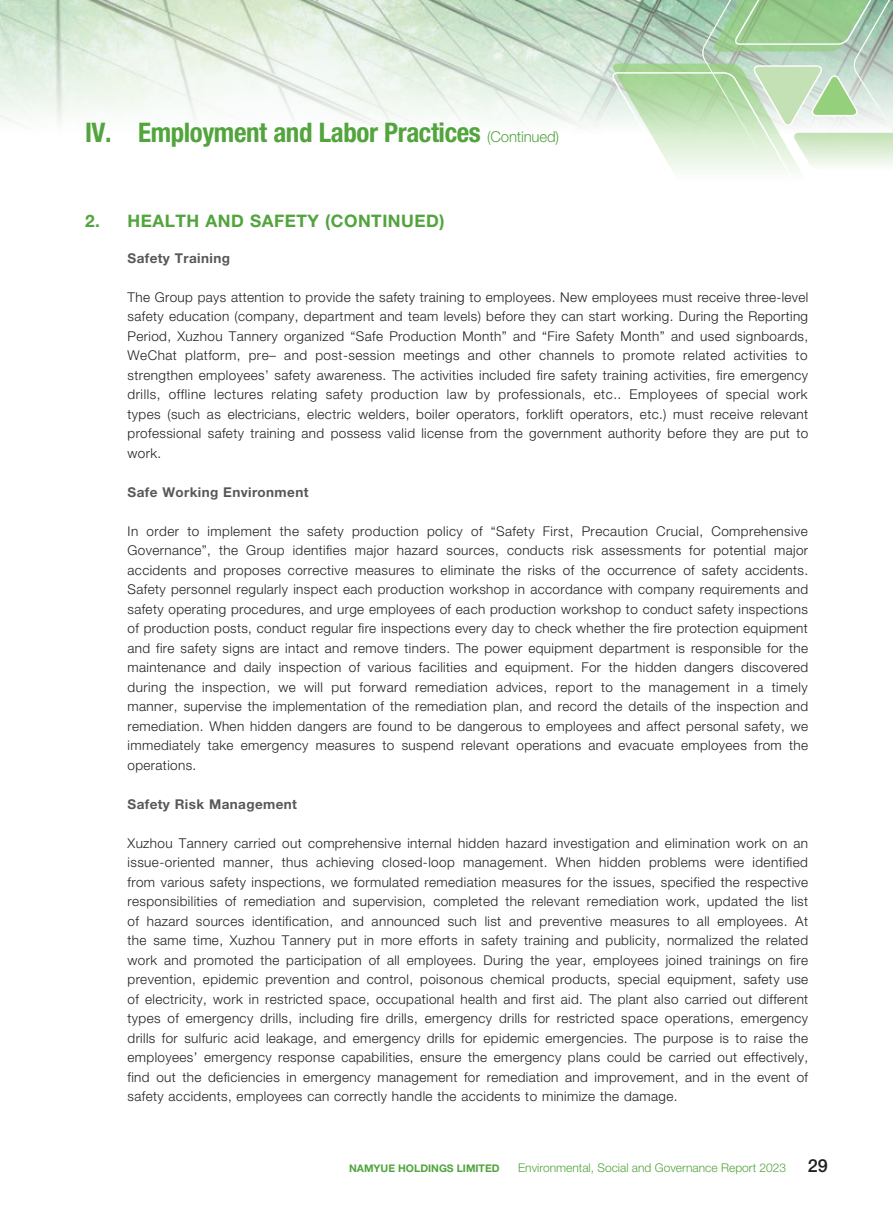
<style>
.page{position:relative;width:893px;height:1212px;background:#fff}
.page>*{position:absolute;margin:0;border:0;box-sizing:border-box;transform-origin:0 0}
.t1{font:700 condensed 27px "Helvetica Neue LT Std";letter-spacing:-.015em;color:#52a43d}
.t2{font:700 17.25px "Helvetica Neue LT Std";letter-spacing:.03em;color:#52a43d}
.t3{font:300 13.5px/19.5px "Helvetica Neue LT Std";letter-spacing:.03em;color:#231f20;text-align:justify}
.t4{font:700 13.5px "Helvetica Neue LT Std";letter-spacing:.03em;color:#57585a}
.t5{font:300 12px "Helvetica Neue LT Std";color:#52a43d}
.t6{font:700 10.5px "Helvetica Neue LT Std";color:#52a43d}
.s1{font-weight:300;font-stretch:normal;font-size:15px}
.s2{font-weight:500;font-size:18px;color:#231f20}
</style>
<div class="page">
<img style="left:0;top:0;width:612px;height:127px">
<svg style="left:612px;top:0;width:281px;height:173px;background:#c2ddbf"></svg>
<h1 class="t1" style="left:85px;top:116px;width:476px">IV. Employment and Labor Practices <span class="s1">(Continued)</span></h1>
<p class="t2" style="left:85px;top:210px;width:361px">2. HEALTH AND SAFETY (CONTINUED)</p>
<p class="t4" style="left:128px;top:250px;width:104px">Safety Training</p>
<p class="t3" style="left:128px;top:287px;width:682px">The Group pays attention to provide the safety training to employees. New employees must receive three-level safety education (company, department and team levels) before they can start working. During the Reporting Period, Xuzhou Tannery organized “Safe Production Month” and “Fire Safety Month” and used signboards, WeChat platform, pre– and post-session meetings and other channels to promote related activities to strengthen employees’ safety awareness. The activities included fire safety training activities, fire emergency drills, offline lectures relating safety production law by professionals, etc.. Employees of special work types (such as electricians, electric welders, boiler operators, forklift operators, etc.) must receive relevant professional safety training and possess valid license from the government authority before they are put to work.</p>
<p class="t4" style="left:128px;top:484px;width:182px">Safe Working Environment</p>
<p class="t3" style="left:128px;top:521px;width:682px">In order to implement the safety production policy of “Safety First, Precaution Crucial, Comprehensive Governance”, the Group identifies major hazard sources, conducts risk assessments for potential major accidents and proposes corrective measures to eliminate the risks of the occurrence of safety accidents.<br>Safety personnel regularly inspect each production workshop in accordance with company requirements and safety operating procedures, and urge employees of each production workshop to conduct safety inspections of production posts, conduct regular fire inspections every day to check whether the fire protection equipment and fire safety signs are intact and remove tinders. The power equipment department is responsible for the maintenance and daily inspection of various facilities and equipment. For the hidden dangers discovered during the inspection, we will put forward remediation advices, report to the management in a timely manner, supervise the implementation of the remediation plan, and record the details of the inspection and remediation. When hidden dangers are found to be dangerous to employees and affect personal safety, we immediately take emergency measures to suspend relevant operations and evacuate employees from the operations.</p>
<p class="t4" style="left:128px;top:796px;width:171px">Safety Risk Management</p>
<p class="t3" style="left:128px;top:833px;width:682px">Xuzhou Tannery carried out comprehensive internal hidden hazard investigation and elimination work on an issue-oriented manner, thus achieving closed-loop management. When hidden problems were identified from various safety inspections, we formulated remediation measures for the issues, specified the respective responsibilities of remediation and supervision, completed the relevant remediation work, updated the list of hazard sources identification, and announced such list and preventive measures to all employees. At the same time, Xuzhou Tannery put in more efforts in safety training and publicity, normalized the related work and promoted the participation of all employees. During the year, employees joined trainings on fire prevention, epidemic prevention and control, poisonous chemical products, special equipment, safety use of electricity, work in restricted space, occupational health and first aid. The plant also carried out different types of emergency drills, including fire drills, emergency drills for restricted space operations, emergency drills for sulfuric acid leakage, and emergency drills for epidemic emergencies. The purpose is to raise the employees’ emergency response capabilities, ensure the emergency plans could be carried out effectively, find out the deficiencies in emergency management for remediation and improvement, and in the event of safety accidents, employees can correctly handle the accidents to minimize the damage.</p>
<p class="t6" style="left:349px;top:1162px;width:152px">NAMYUE HOLDINGS LIMITED</p>
<p class="t5" style="left:518px;top:1160px;width:311px">Environmental, Social and Governance Report 2023 <span class="s2">29</span></p>
</div>
